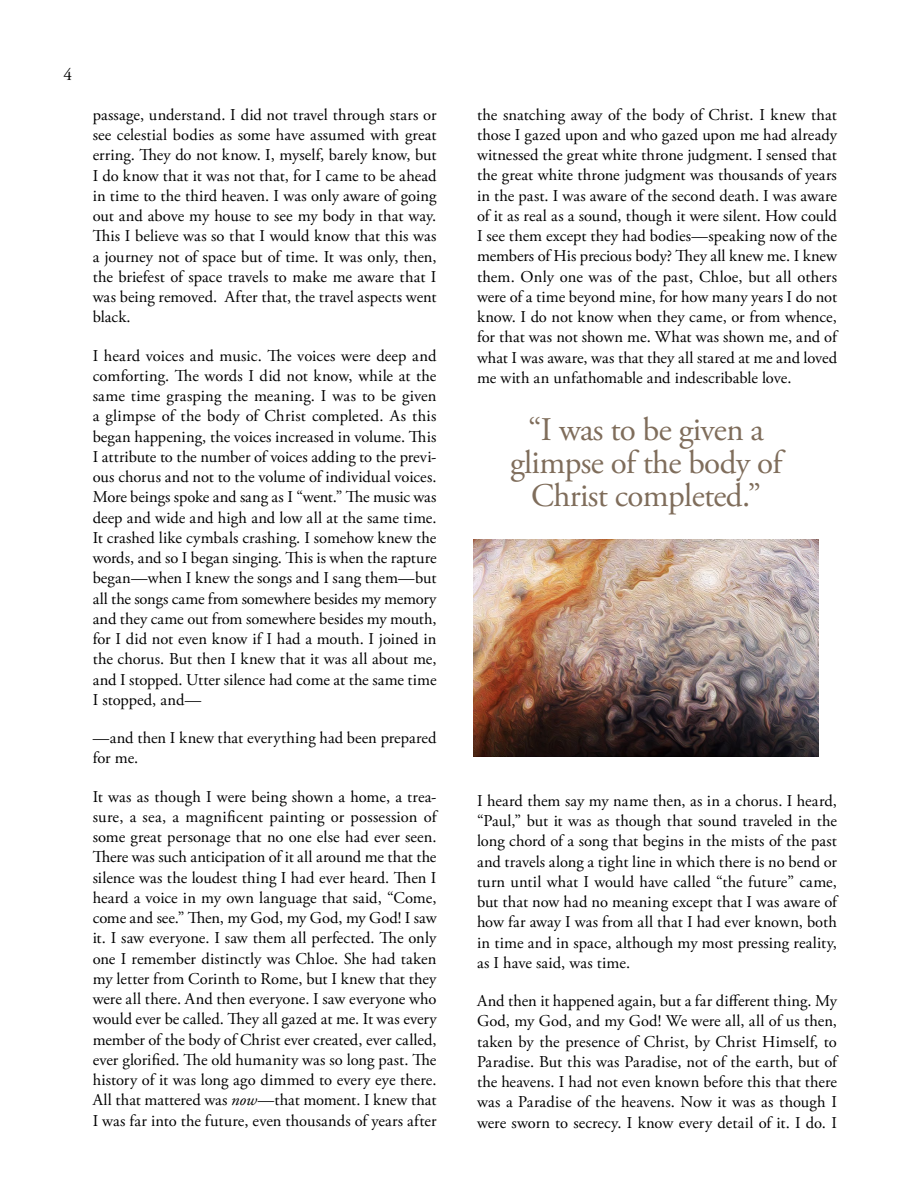
<style>
.page{position:relative;width:918px;height:1188px;background:#fff}
.page>*{position:absolute;margin:0;border:0;box-sizing:border-box;transform-origin:0 0}
.t1{font:33px/33px "Adobe Garamond Pro";letter-spacing:-.02em;color:#7f6d5b;text-align:center}
.t2{font:17.25px "Adobe Garamond Pro";color:#000}
.t3{font:16.5px/20.2px "Adobe Garamond Pro";color:#000;text-align:justify}
.s1{font-style:italic}
</style>
<div class="page">
<img style="left:473px;top:540px;width:346px;height:216px">
<p class="t2" style="left:63px;top:64px;width:10px">4</p>
<p class="t3" style="left:93px;top:105px;width:345px">passage, understand. I did not travel through stars or see celestial bodies as some have assumed with great erring. They do not know. I, myself, barely know, but I do know that it was not that, for I came to be ahead in time to the third heaven. I was only aware of going out and above my house to see my body in that way.<br>This I believe was so that I would know that this was a journey not of space but of time. It was only, then, the briefest of space travels to make me aware that I was being removed. After that, the travel aspects went black.</p>
<p class="t3" style="left:93px;top:346px;width:345px">I heard voices and music. The voices were deep and comforting. The words I did not know, while at the same time grasping the meaning. I was to be given a glimpse of the body of Christ completed. As this began happening, the voices increased in volume. This I attribute to the number of voices adding to the previ&shy;ous chorus and not to the volume of individual voices.<br>More beings spoke and sang as I “went.” The music was deep and wide and high and low all at the same time.<br>It crashed like cymbals crashing. I somehow knew the words, and so I began singing. This is when the rapture began—when I knew the songs and I sang them—but all the songs came from somewhere besides my memory and they came out from somewhere besides my mouth, for I did not even know if I had a mouth. I joined in the chorus. But then I knew that it was all about me, and I stopped. Utter silence had come at the same time I stopped, and—</p>
<p class="t3" style="left:93px;top:728px;width:345px">—and then I knew that everything had been prepared for me.</p>
<p class="t3" style="left:93px;top:787px;width:345px">It was as though I were being shown a home, a trea&shy;sure, a sea, a magnificent painting or possession of some great personage that no one else had ever seen.<br>There was such anticipation of it all around me that the silence was the loudest thing I had ever heard. Then I heard a voice in my own language that said, “Come, come and see.” Then, my God, my God, my God! I saw it. I saw everyone. I saw them all perfected. The only one I remember distinctly was Chloe. She had taken my letter from Corinth to Rome, but I knew that they were all there. And then everyone. I saw everyone who would ever be called. They all gazed at me. It was every member of the body of Christ ever created, ever called, ever glorified. The old humanity was so long past. The history of it was long ago dimmed to every eye there.<br>All that mattered was <span class="s1">now</span>—that moment. I knew that I was far into the future, even thousands of years after</p>
<p class="t3" style="left:477px;top:105px;width:362px">the snatching away of the body of Christ. I knew that those I gazed upon and who gazed upon me had already witnessed the great white throne judgment. I sensed that the great white throne judgment was thousands of years in the past. I was aware of the second death. I was aware of it as real as a sound, though it were silent. How could I see them except they had bodies—speaking now of the members of His precious body? They all knew me. I knew them. Only one was of the past, Chloe, but all others were of a time beyond mine, for how many years I do not know. I do not know when they came, or from whence, for that was not shown me. What was shown me, and of what I was aware, was that they all stared at me and loved me with an unfathomable and indescribable love.</p>
<h1 class="t1" style="left:510px;top:414px;width:274px">“I was to be given a glimpse of the body of<br>Christ completed.”</h1>
<p class="t3" style="left:477px;top:791px;width:362px">I heard them say my name then, as in a chorus. I heard, “Paul,” but it was as though that sound traveled in the long chord of a song that begins in the mists of the past and travels along a tight line in which there is no bend or turn until what I would have called “the future” came, but that now had no meaning except that I was aware of how far away I was from all that I had ever known, both in time and in space, although my most pressing reality, as I have said, was time.</p>
<p class="t3" style="left:477px;top:991px;width:362px">And then it happened again, but a far different thing. My God, my God, and my God! We were all, all of us then, taken by the presence of Christ, by Christ Himself, to Paradise. But this was Paradise, not of the earth, but of the heavens. I had not even known before this that there was a Paradise of the heavens. Now it was as though I were sworn to secrecy. I know every detail of it. I do. I</p>
</div>
